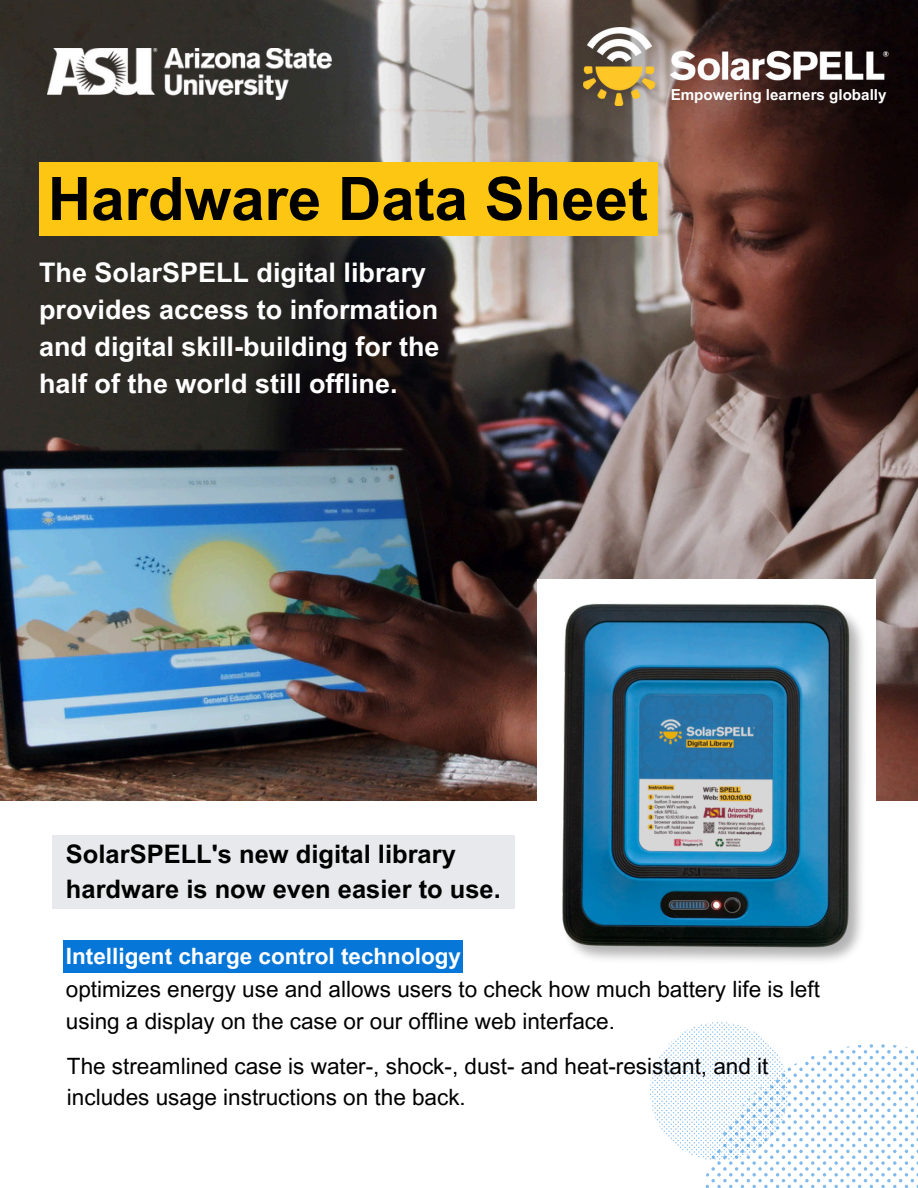
<style>
.page{position:relative;width:918px;height:1188px;background:#fff}
.page>*{position:absolute;margin:0;border:0;box-sizing:border-box;transform-origin:0 0}
.t1{font:700 60px "Arial MT Pro";color:#000}
.t2{font:700 27px/37.2px "Arial MT Pro";color:#fff}
.t3{font:700 25.5px/34.8px "Arial MT Pro";color:#000}
.t4{font:22.5px/31.5px "Arial MT Pro";color:#000}
.t5{font:700 22.5px "Arial MT Pro";color:#fff}
.t6{font:700 15.15px "Arial MT Pro";color:#fff}
</style>
<div class="page">
<img style="left:0;top:0;width:918px;height:801px">
<div style="left:538px;top:579px;width:338px;height:304px;background:#fff"></div>
<div style="left:63px;top:940px;width:399px;height:33px;background:#0676d8"></div>
<div style="left:52px;top:835px;width:463px;height:74px;background:#e7e9ec"></div>
<img style="left:583px;top:28px;width:305px;height:78px">
<img style="left:48px;top:48px;width:283px;height:52px">
<div style="left:39px;top:162px;width:618px;height:73px;background:#fcc613"></div>
<svg style="left:650px;top:1022px;width:268px;height:166px"></svg>
<img style="left:514px;top:586px;width:386px;height:375px">
<p class="t6" style="left:671px;top:89px;width:217px">Empowering learners globally</p>
<p class="t1" style="left:48px;top:176px;width:602px">Hardware Data Sheet</p>
<p class="t2" style="left:39px;top:257px;width:402px">The SolarSPELL digital library provides access to information and digital skill-building for the half of the world still offline.</p>
<h2 class="t3" style="left:66px;top:840px;width:436px">SolarSPELL's new digital library hardware is now even easier to use.</h2>
<p class="t5" style="left:66px;top:947px;width:397px">Intelligent charge control technology</p>
<h3 class="t4" style="left:66px;top:976px;width:756px">optimizes energy use and allows users to check how much battery life is left using a display on the case or our offline web interface.</h3>
<h2 class="t4" style="left:67px;top:1053px;width:703px">The streamlined case is water-, shock-, dust- and heat-resistant, and it includes usage instructions on the back.</h2>
</div>
